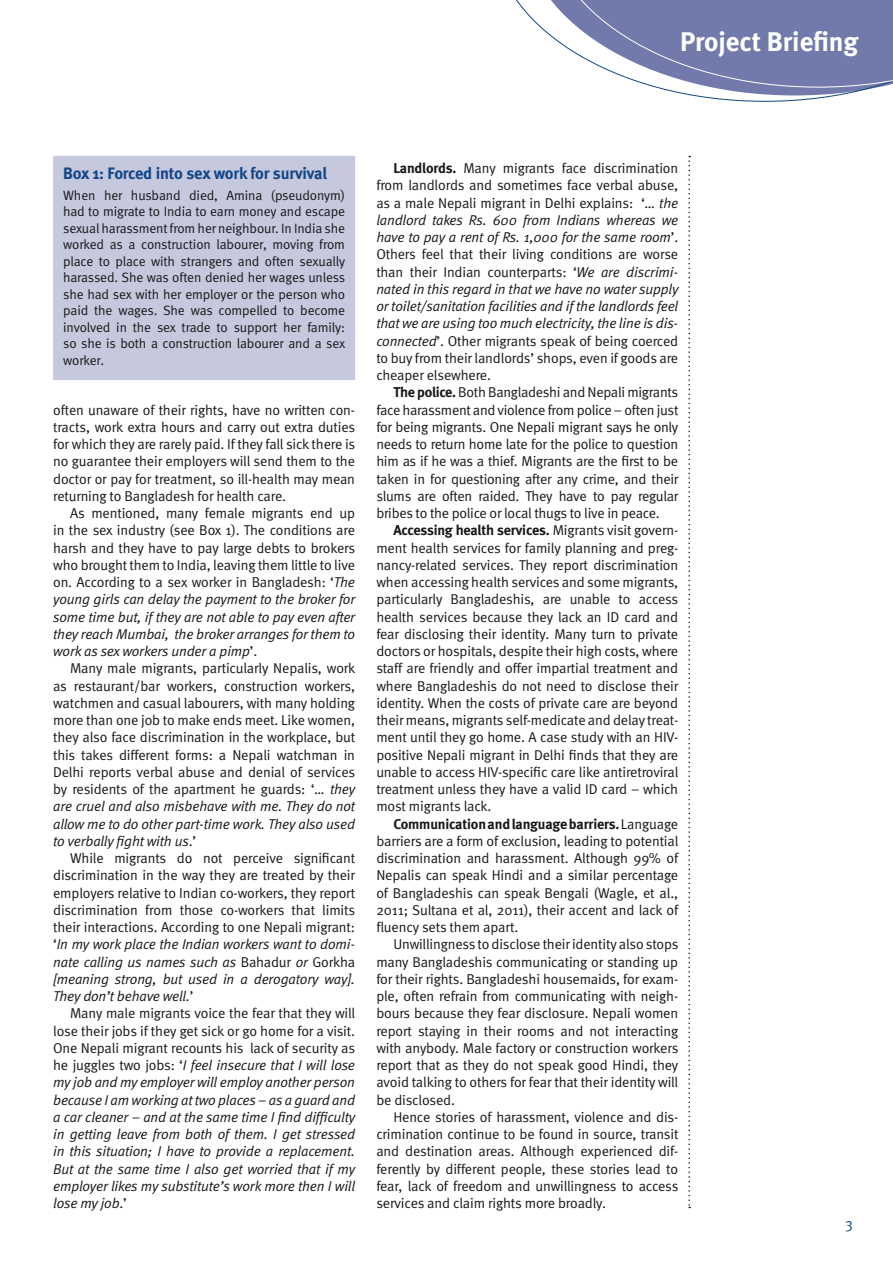
<style>
.page{position:relative;width:893px;height:1263px;background:#fff}
.page>*{position:absolute;margin:0;border:0;box-sizing:border-box;transform-origin:0 0}
.main_strap{font:700 27px "Meta";color:#fff}
.b3_Box_head{font:700 16.5px "Meta";letter-spacing:-.015em;color:#134687}
.t1{font:15px "Meta Normal Expert";color:#134687}
._1_Body_text{font:14.25px/17.2px "Meta Normal";letter-spacing:-.01em;color:#1a161a;text-align:justify}
._1_Body_text-2{font:italic 14.25px/17.2px "Meta Normal";letter-spacing:-.01em;color:#1a161a;text-align:justify}
.b2_Box_text_no_inden{font:13.5px/16.5px "Meta Normal";letter-spacing:-.01em;color:#1a161a;text-align:justify}
.s1{font-style:italic}
.s2{font-style:normal}
.s3{font-family:"Meta";font-weight:700}
</style>
<div class="page">
<svg style="left:516px;top:0;width:377px;height:102px"></svg>
<svg style="left:688px;top:156px;width:2px;height:1052px"></svg>
<div style="left:54px;top:157px;width:300px;height:222px;background:#c6c8dd"></div>
<div style="left:53px;top:156px;width:302px;height:224px;border:2px solid #c6c8dd"></div>
<p class="main_strap" style="left:680px;top:25px;width:180px">Project Briefing</p>
<p class="b3_Box_head" style="left:63px;top:163px;width:265px">Box 1: Forced into sex work for survival</p>
<p class="b2_Box_text_no_inden" style="left:63px;top:187px;width:284px">When her husband died, Amina (pseudonym) had to migrate to India to earn money and escape sexual harassment from her neighbour. In India she worked as a construction labourer, moving from place to place with strangers and often sexually harassed. She was often denied her wages unless she had sex with her employer or the person who paid the wages. She was compelled to become involved in the sex trade to support her family: so she is both a construction labourer and a sex worker.</p>
<p class="_1_Body_text" style="left:53px;top:401px;width:304px">often unaware of their rights, have no written con&shy;tracts, work extra hours and carry out extra duties for which they are rarely paid. If they fall sick there is no guarantee their employers will send them to the doctor or pay for treatment, so ill-health may mean returning to Bangladesh for health care.</p>
<p class="_1_Body_text" style="left:53px;top:504px;width:304px;text-indent:17px">As mentioned, many female migrants end up in the sex industry (see Box 1). The conditions are harsh and they have to pay large debts to brokers who brought them to India, leaving them little to live on. According to a sex worker in Bangladesh: ‘<span class="s1">The young girls can delay the payment to the broker for some time but, if they are not able to pay even after they reach Mumbai, the broker arranges for them to work as sex workers under a pimp</span>’.</p>
<p class="_1_Body_text" style="left:53px;top:660px;width:304px;text-indent:17px">Many male migrants, particularly Nepalis, work as restaurant/bar workers, construction workers, watchmen and casual labourers, with many holding more than one job to make ends meet. Like women, they also face discrimination in the workplace, but this takes different forms: a Nepali watchman in Delhi reports verbal abuse and denial of services by residents of the apartment he guards: ‘… <span class="s1">they are cruel and also misbehave with me. They do not allow me to do other part-time work. They also used to verbally fight with us</span>.’</p>
<p class="_1_Body_text" style="left:53px;top:849px;width:304px;text-indent:17px">While migrants do not perceive significant discrimination in the way they are treated by their employers relative to Indian co-workers, they report discrimination from those co-workers that limits their interactions. According to one Nepali migrant: ‘<span class="s1">In my work place the Indian workers want to domi&shy;nate calling us names such as</span> Bahadur <span class="s1">or</span> Gorkha <span class="s1">[meaning strong, but used in a derogatory way].<br>They don’t behave well.</span>’</p>
<p class="_1_Body_text-2" style="left:53px;top:1005px;width:304px;text-indent:17px"><span class="s2">Many male migrants voice the fear that they will lose their jobs if they get sick or go home for a visit.<br>One Nepali migrant recounts his lack of security as he juggles two jobs: ‘</span>I feel insecure that I will lose my job and my employer will employ another person because I am working at two places – as a guard and a car cleaner – and at the same time I find difficulty in getting leave from both of them. I get stressed in this situation; I have to provide a replacement.<br>But at the same time I also get worried that if my employer likes my substitute’s work more then I will lose my job<span class="s2">.’</span></p>
<p class="_1_Body_text" style="left:376px;top:159px;width:304px;text-indent:17px"><span class="s3">Landlords.</span> Many migrants face discrimination from landlords and sometimes face verbal abuse, as a male Nepali migrant in Delhi explains: ‘<span class="s1">… the landlord takes Rs. 600 from Indians whereas we have to pay a rent of Rs. 1,000 for the same room</span>’.<br>Others feel that their living conditions are worse than their Indian counterparts: ‘<span class="s1">We are discrimi&shy;nated in this regard in that we have no water supply or toilet/sanitation facilities and if the landlords feel that we are using too much electricity, the line is dis&shy;connected</span>’. Other migrants speak of being coerced to buy from their landlords’ shops, even if goods are cheaper elsewhere.</p>
<p class="_1_Body_text" style="left:376px;top:384px;width:304px;text-indent:17px"><span class="s3">The police.</span> Both Bangladeshi and Nepali migrants face harassment and violence from police – often just for being migrants. One Nepali migrant says he only needs to return home late for the police to question him as if he was a thief. Migrants are the first to be taken in for questioning after any crime, and their slums are often raided. They have to pay regular bribes to the police or local thugs to live in peace.</p>
<p class="_1_Body_text" style="left:376px;top:522px;width:304px;text-indent:17px"><span class="s3">Accessing health services.</span> Migrants visit govern&shy;ment health services for family planning and preg&shy;nancy-related services. They report discrimination when accessing health services and some migrants, particularly Bangladeshis, are unable to access health services because they lack an ID card and fear disclosing their identity. Many turn to private doctors or hospitals, despite their high costs, where staff are friendly and offer impartial treatment and where Bangladeshis do not need to disclose their identity. When the costs of private care are beyond their means, migrants self-medicate and delay treat&shy;ment until they go home. A case study with an HIV&shy;positive Nepali migrant in Delhi finds that they are unable to access HIV-specific care like antiretroviral treatment unless they have a valid ID card – which most migrants lack.</p>
<p class="_1_Body_text" style="left:376px;top:815px;width:304px;text-indent:17px"><span class="s3">Communication and language barriers.</span> Language barriers are a form of exclusion, leading to potential discrimination and harassment. Although 99% of Nepalis can speak Hindi and a similar percentage of Bangladeshis can speak Bengali (Wagle, et al., 2011; Sultana et al, 2011), their accent and lack of fluency sets them apart.</p>
<p class="_1_Body_text" style="left:376px;top:936px;width:304px;text-indent:17px">Unwillingness to disclose their identity also stops many Bangladeshis communicating or standing up for their rights. Bangladeshi housemaids, for exam&shy;ple, often refrain from communicating with neigh&shy;bours because they fear disclosure. Nepali women report staying in their rooms and not interacting with anybody. Male factory or construction workers report that as they do not speak good Hindi, they avoid talking to others for fear that their identity will be disclosed.</p>
<p class="_1_Body_text" style="left:376px;top:1108px;width:304px;text-indent:17px">Hence stories of harassment, violence and dis&shy;crimination continue to be found in source, transit and destination areas. Although experienced dif&shy;ferently by different people, these stories lead to fear, lack of freedom and unwillingness to access services and claim rights more broadly.</p>
<p class="t1" style="left:845px;top:1218px;width:9px">3</p>
</div>
